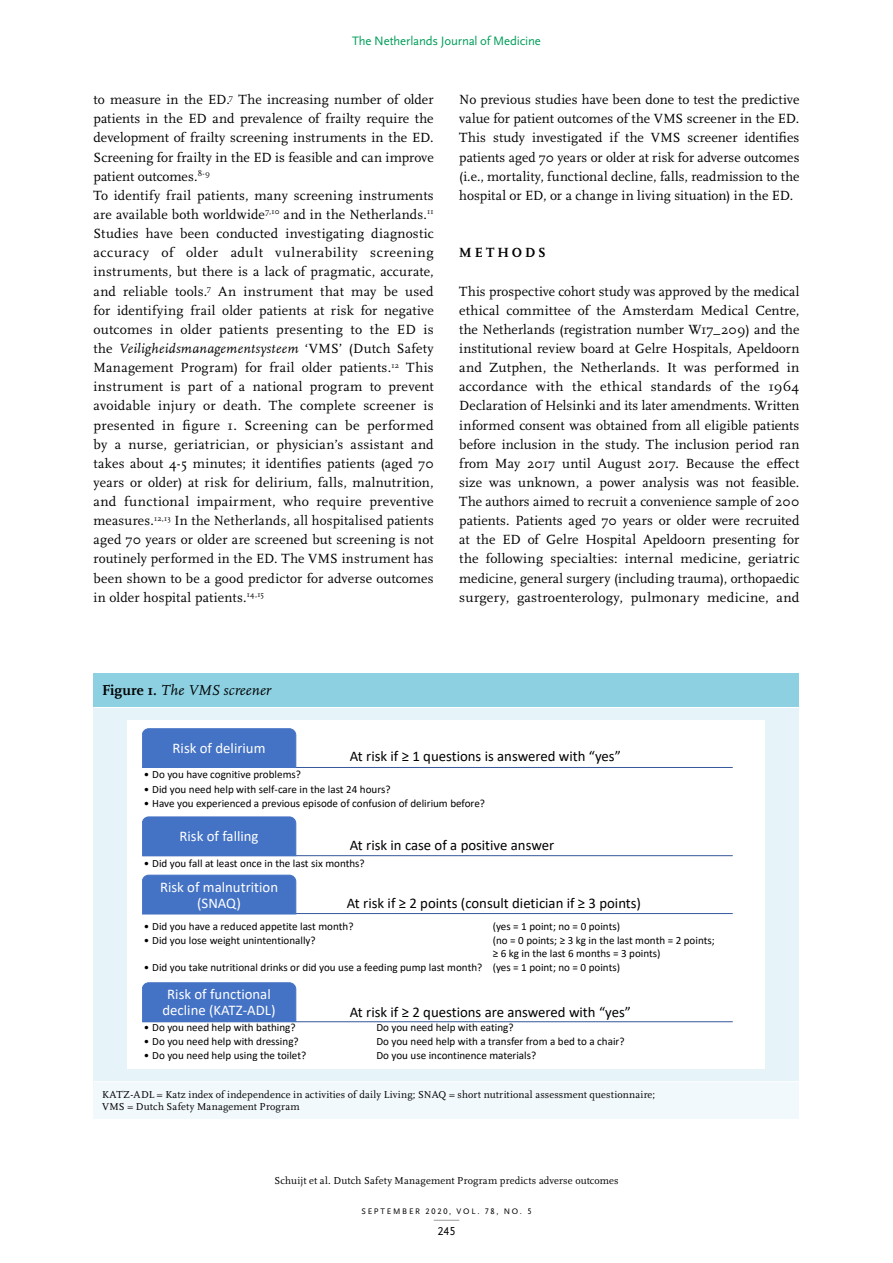
<style>
.page{position:relative;width:893px;height:1263px;background:#fff}
.page>*{position:absolute;margin:0;border:0;box-sizing:border-box;transform-origin:0 0}
.tabel-caption{font:italic 15px "Scala Pro";letter-spacing:.015em;color:#000}
.t1{font:14.7px "Calibri";color:#000}
.t2{font:14.7px/16.2px "Calibri";color:#fff;text-align:center}
.brood_grep{font:13.8px/19.2px "Scala Pro";letter-spacing:.01em;color:#000;text-align:justify}
.tussenkop_1{font:700 13.8px "Scala Pro";letter-spacing:.21em;color:#000}
.t3{font:12.75px "Scala Sans Pro";letter-spacing:-.01em;color:#009e59}
.t4{font:12px "Scala Sans Pro";color:#000}
.t5{font:11.1px/12.1px "Calibri";color:#000}
.tabel_figuur-noot{font:10.5px/12px "Scala Pro";letter-spacing:.01em;color:#000}
.runningtitle{font:10.5px "Scala Pro";letter-spacing:.01em;color:#000}
.t6{font:8.4px "Scala Sans Pro";letter-spacing:.21em;color:#000}
.s1{font-style:italic}
.s2{font-weight:700;font-style:normal}
</style>
<div class="page">
<svg style="left:434px;top:1220px;width:25px;height:1px"></svg>
<div style="left:94px;top:673px;width:705px;height:34px;background:#8cd0e1"></div>
<div style="left:94px;top:707px;width:705px;height:375px;background:#e6f4f9"></div>
<div style="left:94px;top:1082px;width:705px;height:36px;background:#f2f9fc"></div>
<hr style="left:94px;top:707px;width:705px;height:1px;background:#fff">
<hr style="left:94px;top:1081px;width:705px;height:1px;background:#fff">
<div style="left:128px;top:720px;width:637px;height:349px;background:#fff"></div>
<hr style="left:142px;top:1021px;width:591px;height:1px;background:#34599c">
<hr style="left:142px;top:913px;width:591px;height:1px;background:#34599c">
<hr style="left:142px;top:855px;width:591px;height:1px;background:#34599c">
<hr style="left:142px;top:767px;width:591px;height:1px;background:#34599c">
<div style="left:142px;top:728px;width:154px;height:40px;background:#4472c4"></div>
<div style="left:142px;top:816px;width:154px;height:40px;background:#4472c4"></div>
<div style="left:142px;top:874px;width:154px;height:40px;background:#4472c4"></div>
<div style="left:142px;top:982px;width:154px;height:40px;background:#4472c4"></div>
<p class="t3" style="left:352px;top:34px;width:190px">The Netherlands Journal of Medicine</p>
<p class="brood_grep" style="left:94px;top:90px;width:342px">to measure in the ED.<sup>7</sup> The increasing number of older patients in the ED and prevalence of frailty require the development of frailty screening instruments in the ED.<br>Screening for frailty in the ED is feasible and can improve patient outcomes.<sup>8-9</sup></p>
<p class="brood_grep" style="left:94px;top:186px;width:342px">To identify frail patients, many screening instruments are available both worldwide<sup>7,10</sup> and in the Netherlands.<sup>11<br></sup>Studies have been conducted investigating diagnostic accuracy of older adult vulnerability screening instruments, but there is a lack of pragmatic, accurate, and reliable tools.<sup>7</sup> An instrument that may be used for identifying frail older patients at risk for negative outcomes in older patients presenting to the ED is the <span class="s1">Veiligheidsmanagementsysteem</span> ‘VMS’ (Dutch Safety Management Program) for frail older patients.<sup>12</sup> This instrument is part of a national program to prevent avoidable injury or death. The complete screener is presented in figure 1. Screening can be performed by a nurse, geriatrician, or physician’s assistant and takes about 4-5 minutes; it identifies patients (aged 70 years or older) at risk for delirium, falls, malnutrition, and functional impairment, who require preventive measures.<sup>12,13</sup> In the Netherlands, all hospitalised patients aged 70 years or older are screened but screening is not routinely performed in the ED. The VMS instrument has been shown to be a good predictor for adverse outcomes in older hospital patients.<sup>14,15</sup></p>
<p class="brood_grep" style="left:459px;top:90px;width:342px">No previous studies have been done to test the predictive value for patient outcomes of the VMS screener in the ED.<br>This study investigated if the VMS screener identifies patients aged 70 years or older at risk for adverse outcomes (i.e., mortality, functional decline, falls, readmission to the hospital or ED, or a change in living situation) in the ED.</p>
<p class="tussenkop_1" style="left:459px;top:245px;width:88px">METHODS</p>
<p class="brood_grep" style="left:459px;top:282px;width:342px">This prospective cohort study was approved by the medical ethical committee of the Amsterdam Medical Centre, the Netherlands (registration number W17_209) and the institutional review board at Gelre Hospitals, Apeldoorn and Zutphen, the Netherlands. It was performed in accordance with the ethical standards of the 1964<br>Declaration of Helsinki and its later amendments. Written informed consent was obtained from all eligible patients before inclusion in the study. The inclusion period ran from May 2017 until August 2017. Because the effect size was unknown, a power analysis was not feasible.<br>The authors aimed to recruit a convenience sample of 200 patients. Patients aged 70 years or older were recruited at the ED of Gelre Hospital Apeldoorn presenting for the following specialties: internal medicine, geriatric medicine, general surgery (including trauma), orthopaedic surgery, gastroenterology, pulmonary medicine, and</p>
<p class="tabel-caption" style="left:102px;top:681px;width:171px"><span class="s2">Figure 1.</span> The VMS screener</p>
<p class="t2" style="left:173px;top:740px;width:94px">Risk of delirium</p>
<p class="t5" style="left:144px;top:768px;width:159px">• Do you have cognitive problems?</p>
<p class="t5" style="left:144px;top:782px;width:248px">• Did you need help with self-care in the last 24 hours?</p>
<p class="t5" style="left:144px;top:797px;width:342px">• Have you experienced a previous episode of confusion of delirium before?</p>
<p class="t1" style="left:350px;top:834px;width:206px">At risk in case of a positive answer</p>
<p class="t1" style="left:350px;top:746px;width:273px">At risk if ≥ 1 questions is answered with “yes”</p>
<p class="t2" style="left:180px;top:828px;width:81px">Risk of falling</p>
<p class="t5" style="left:144px;top:856px;width:222px">• Did you fall at least once in the last six months?</p>
<p class="t1" style="left:347px;top:893px;width:296px">At risk if ≥ 2 points (consult dietician if ≥ 3 points)</p>
<p class="t2" style="left:160px;top:878px;width:120px">Risk of malnutrition (SNAQ)</p>
<p class="t5" style="left:144px;top:920px;width:211px">• Did you have a reduced appetite last month?</p>
<p class="t5" style="left:493px;top:920px;width:129px">(yes = 1 point; no = 0 points)</p>
<p class="t5" style="left:144px;top:934px;width:173px">• Did you lose weight unintentionally?</p>
<p class="t5" style="left:493px;top:934px;width:224px">(no = 0 points; ≥ 3 kg in the last month = 2 points; ≥ 6 kg in the last 6 months = 3 points)</p>
<p class="t5" style="left:144px;top:961px;width:478px">• Did you take nutritional drinks or did you use a feeding pump last month? (yes = 1 point; no = 0 points)</p>
<p class="t1" style="left:350px;top:1002px;width:283px">At risk if ≥ 2 questions are answered with “yes”</p>
<p class="t2" style="left:162px;top:986px;width:115px">Risk of functional decline (KATZ-ADL)</p>
<p class="t5" style="left:144px;top:1021px;width:153px">• Do you need help with bathing?</p>
<p class="t5" style="left:376px;top:1021px;width:139px">Do you need help with eating?</p>
<p class="t5" style="left:144px;top:1035px;width:156px">• Do you need help with dressing?</p>
<p class="t5" style="left:376px;top:1035px;width:250px">Do you need help with a transfer from a bed to a chair?</p>
<p class="t5" style="left:144px;top:1049px;width:164px">• Do you need help using the toilet?</p>
<p class="t5" style="left:376px;top:1049px;width:161px">Do you use incontinence materials?</p>
<p class="tabel_figuur-noot" style="left:102px;top:1088px;width:555px">KATZ-ADL = Katz index of independence in activities of daily Living; SNAQ = short nutritional assessment questionnaire;<br>VMS = Dutch Safety Management Program</p>
<p class="runningtitle" style="left:274px;top:1174px;width:346px">Schuijt et al. Dutch Safety Management Program predicts adverse outcomes</p>
<p class="t6" style="left:361px;top:1206px;width:172px">SEPTEMBER 2020, VOL. 78, NO. 5</p>
<p class="t4" style="left:437px;top:1224px;width:19px">245</p>
</div>
